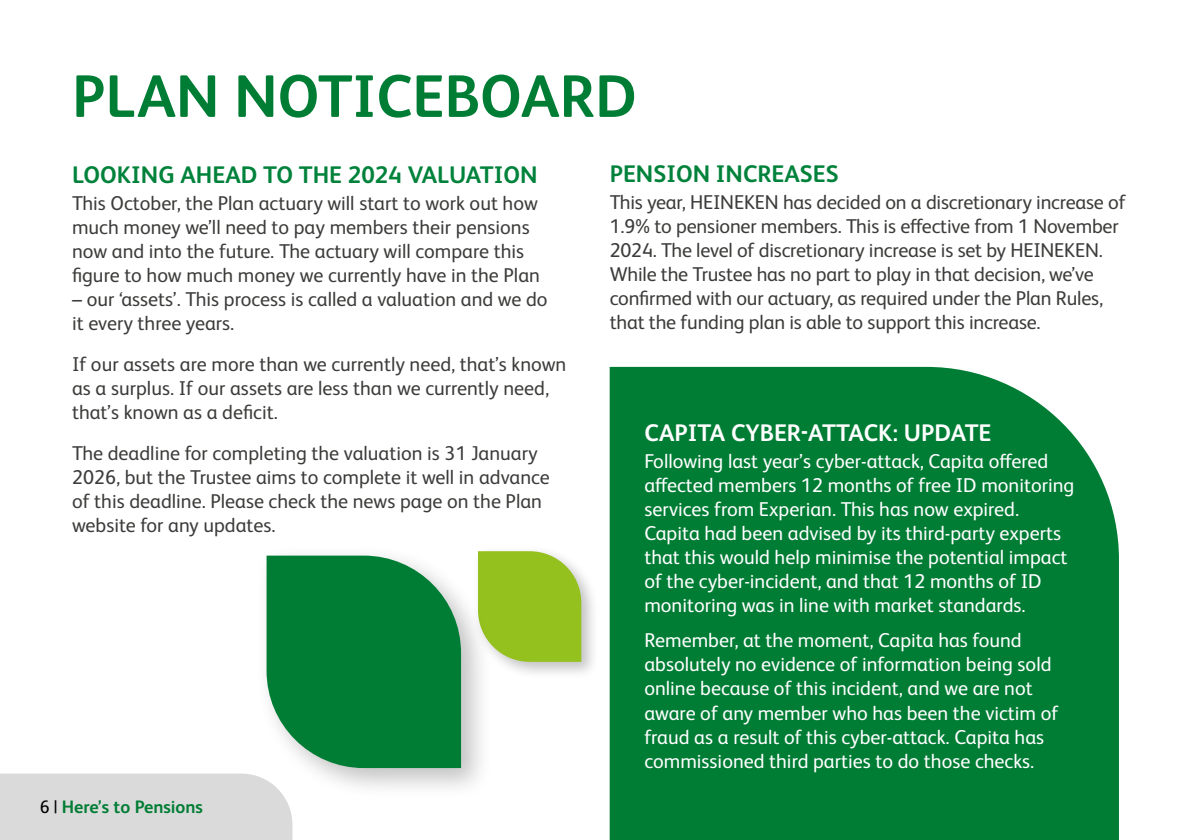
<style>
.page{position:relative;width:1191px;height:840px;background:#fff}
.page>*{position:absolute;margin:0;border:0;box-sizing:border-box;transform-origin:0 0}
.t1{font:700 60px "HEINEKEN Core";color:#007d35}
.t2{font:700 24px "HEINEKEN Core";color:#00823b}
.t3{font:700 24px "HEINEKEN Core";color:#fff}
.t4{font:20px/24px "HEINEKEN Core";color:#3c3c3b}
.t5{font:20px/24px "HEINEKEN Core";color:#fff}
.t6{font:700 18px "HEINEKEN Core";color:#007d35}
.s1{font-weight:400;color:#000}
</style>
<div class="page">
<svg style="left:609px;top:366px;width:510px;height:473px;background:#108542"></svg>
<div style="left:0;top:773px;width:292px;height:66px;background:#dadada"></div>
<div style="left:471px;top:544px;width:128px;height:135px;background:#000;opacity:.25"></div>
<svg style="left:492px;top:551px;width:89px;height:110px;background:#9bc42e"></svg>
<div style="left:255px;top:543px;width:237px;height:256px;background:#000;opacity:.25"></div>
<svg style="left:266px;top:555px;width:195px;height:212px;background:#1a8a49"></svg>
<h1 class="t1" style="left:72px;top:54px;width:566px">PLAN NOTICEBOARD</h1>
<p class="t2" style="left:72px;top:158px;width:467px">LOOKING AHEAD TO THE 2024 VALUATION</p>
<p class="t4" style="left:72px;top:189px;width:469px">This October, the Plan actuary will start to work out how much money we’ll need to pay members their pensions now and into the future. The actuary will compare this figure to how much money we currently have in the Plan</p>
<p class="t4" style="left:72px;top:285px;width:477px">– our ‘assets’. This process is called a valuation and we do it every three years.</p>
<p class="t4" style="left:72px;top:350px;width:496px">If our assets are more than we currently need, that’s known as a surplus. If our assets are less than we currently need, that’s known as a deficit.</p>
<p class="t4" style="left:72px;top:439px;width:479px">The deadline for completing the valuation is 31 January 2026, but the Trustee aims to complete it well in advance of this deadline. Please check the news page on the Plan website for any updates.</p>
<p class="t6" style="left:40px;top:793px;width:165px"><span class="s1">6 |</span> Here’s to Pensions</p>
<p class="t2" style="left:609px;top:157px;width:231px">PENSION INCREASES</p>
<p class="t4" style="left:609px;top:189px;width:517px">This year, HEINEKEN has decided on a discretionary increase of 1.9% to pensioner members. This is effective from 1 November 2024. The level of discretionary increase is set by HEINEKEN.<br>While the Trustee has no part to play in that decision, we’ve confirmed with our actuary, as required under the Plan Rules, that the funding plan is able to support this increase.</p>
<p class="t3" style="left:644px;top:415px;width:349px">CAPITA CYBER-ATTACK: UPDATE</p>
<p class="t5" style="left:644px;top:447px;width:431px">Following last year’s cyber-attack, Capita offered affected members 12 months of free ID monitoring services from Experian. This has now expired.<br>Capita had been advised by its third-party experts that this would help minimise the potential impact of the cyber-incident, and that 12 months of ID monitoring was in line with market standards.</p>
<p class="t5" style="left:644px;top:626px;width:415px">Remember, at the moment, Capita has found absolutely no evidence of information being sold online because of this incident, and we are not aware of any member who has been the victim of fraud as a result of this cyber-attack. Capita has commissioned third parties to do those checks.</p>
</div>
